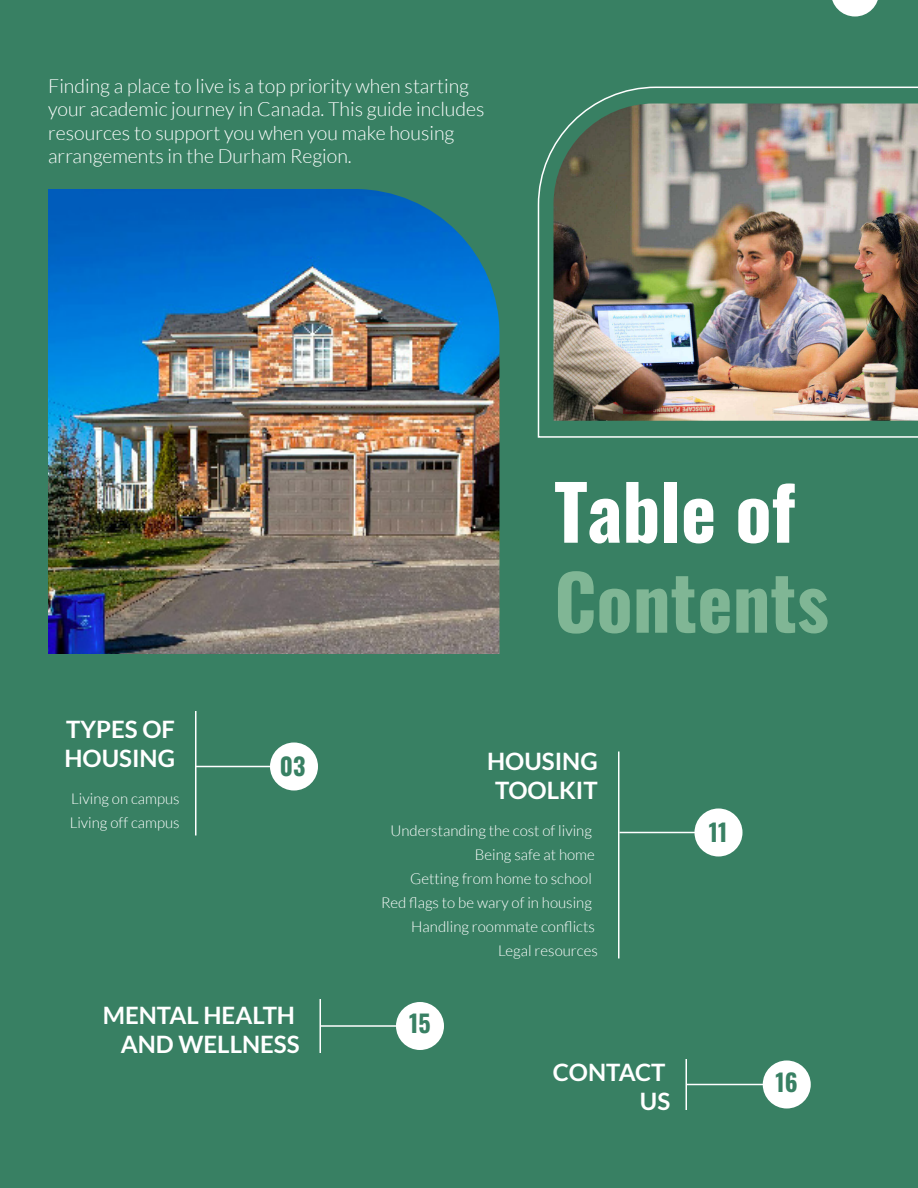
<style>
.page{position:relative;width:918px;height:1188px;background:#388063}
.page>*{position:absolute;margin:0;border:0;box-sizing:border-box;transform-origin:0 0}
.t1{font:75px "Oswald";color:#80b695}
.t2{font:75px "Oswald";color:#fff}
.t3{font:700 24px/28.8px "Lato";color:#fff;text-align:right}
.t4{font:24px "Oswald";color:#388063}
.t5{font:300 19.5px/23.4px "Lato";color:#fff}
.t6{font:300 15px/24px "Lato";color:#fff}
</style>
<div class="page">
<img style="left:48px;top:189px;width:452px;height:465px">
<img style="left:537px;top:86px;width:381px;height:352px">
<svg style="left:832px;top:0;width:46px;height:16px"></svg>
<hr style="left:195px;top:766px;width:121px;height:1px;background:#fff">
<div style="left:270px;top:742px;width:48px;height:48px;background:#fff;border-radius:50%"></div>
<hr style="left:195px;top:711px;width:1px;height:125px;background:#fff">
<hr style="left:620px;top:832px;width:121px;height:1px;background:#fff">
<div style="left:694px;top:808px;width:48px;height:48px;background:#fff;border-radius:50%"></div>
<hr style="left:618px;top:752px;width:2px;height:206px;background:#fff">
<hr style="left:321px;top:1025px;width:121px;height:2px;background:#fff">
<div style="left:396px;top:1002px;width:48px;height:48px;background:#fff;border-radius:50%"></div>
<hr style="left:320px;top:999px;width:1px;height:54px;background:#fff">
<hr style="left:687px;top:1084px;width:121px;height:1px;background:#fff">
<div style="left:763px;top:1060px;width:48px;height:48px;background:#fff;border-radius:50%"></div>
<hr style="left:686px;top:1059px;width:1px;height:51px;background:#fff">
<h3 class="t5" style="left:48px;top:74px;width:438px">Finding a place to live is a top priority when starting your academic journey in Canada. This guide includes resources to support you when you make housing arrangements in the Durham Region.</h3>
<h1 class="t2" style="left:554px;top:445px;width:243px">Table of</h1>
<h1 class="t1" style="left:554px;top:535px;width:276px">Contents</h1>
<h2 class="t3" style="left:64px;top:715px;width:112px;text-align:left">TYPES OF<br>HOUSING</h2>
<p class="t6" style="left:70px;top:787px;width:111px">Living on campus<br>Living off campus</p>
<h2 class="t4" style="left:280px;top:744px;width:27px">03</h2>
<h2 class="t3" style="left:103px;top:1000px;width:199px">MENTAL HEALTH<br>AND WELLNESS</h2>
<h2 class="t3" style="left:487px;top:746px;width:112px;text-align:center">HOUSING<br>TOOLKIT</h2>
<p class="t6" style="left:390px;top:819px;width:203px">Understanding the cost of living</p>
<p class="t6" style="left:475px;top:843px;width:121px">Being safe at home</p>
<p class="t6" style="left:410px;top:867px;width:183px">Getting from home to school</p>
<p class="t6" style="left:381px;top:891px;width:212px">Red flags to be wary of in housing</p>
<p class="t6" style="left:411px;top:915px;width:185px">Handling roommate conflicts</p>
<p class="t6" style="left:498px;top:939px;width:101px">Legal resources</p>
<h2 class="t4" style="left:409px;top:1002px;width:23px">15</h2>
<h2 class="t3" style="left:553px;top:1057px;width:119px">CONTACT<br>US</h2>
<h2 class="t4" style="left:709px;top:810px;width:20px">11</h2>
<h2 class="t4" style="left:776px;top:1061px;width:24px">16</h2>
</div>
